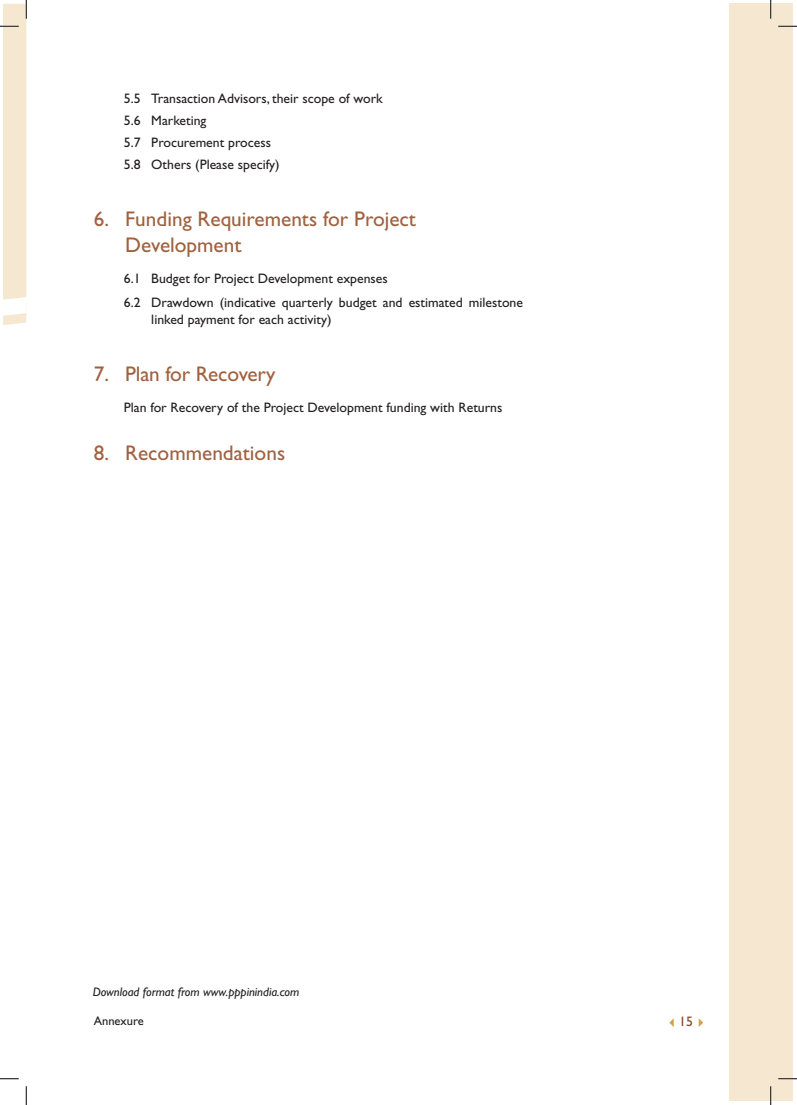
<style>
.page{position:relative;width:797px;height:1105px;background:#fff}
.page>*{position:absolute;margin:0;border:0;box-sizing:border-box;transform-origin:0 0}
.t1{font:21.25px/25.5px "Gill Sans";color:#a0613f}
.t2{font:13.75px/22px "Gill Sans";color:#231f20}
.t3{font:13.75px "Gill Sans";color:#864426}
.t4{font:italic 12.5px "Gill Sans";color:#231f20}
.t5{font:12.5px "Gill Sans";color:#231f20}
.s1{color:#d29f44}
</style>
<div class="page">
<div style="left:729px;top:4px;width:64px;height:1097px;background:#f5e7d0"></div>
<svg style="left:778px;top:25px;width:19px;height:2px"></svg>
<svg style="left:0;top:1078px;width:19px;height:1px"></svg>
<svg style="left:778px;top:1078px;width:19px;height:1px"></svg>
<svg style="left:0;top:0;width:27px;height:325px"></svg>
<svg style="left:25px;top:1086px;width:2px;height:19px"></svg>
<svg style="left:770px;top:0;width:1px;height:19px"></svg>
<svg style="left:770px;top:1086px;width:1px;height:19px"></svg>
<p class="t2" style="left:124px;top:88px;width:260px">5.5 Transaction Advisors, their scope of work<br>5.6 Marketing<br>5.7 Procurement process<br>5.8 Others (Please specify)</p>
<h1 class="t1" style="left:125px;top:206px;width:292px;text-indent:-31px">6. Funding Requirements for Project<br>Development</h1>
<p class="t2" style="left:124px;top:266px;width:401px;line-height:23.8px">6.1 Budget for Project Development expenses<br>6.2 Drawdown (indicative quarterly budget and estimated milestone</p>
<p class="t2" style="left:151px;top:308px;width:182px">linked payment for each activity)</p>
<h1 class="t1" style="left:94px;top:361px;width:183px">7. Plan for Recovery</h1>
<p class="t2" style="left:124px;top:396px;width:380px">Plan for Recovery of the Project Development funding with Returns</p>
<h1 class="t1" style="left:94px;top:440px;width:193px">8. Recommendations</h1>
<p class="t4" style="left:93px;top:985px;width:208px">Download format from www.pppinindia.com</p>
<p class="t5" style="left:94px;top:1014px;width:52px">Annexure</p>
<p class="t3" style="left:666px;top:1013px;width:43px"><span class="s1">✓</span>15<span class="s1">✔</span></p>
</div>
